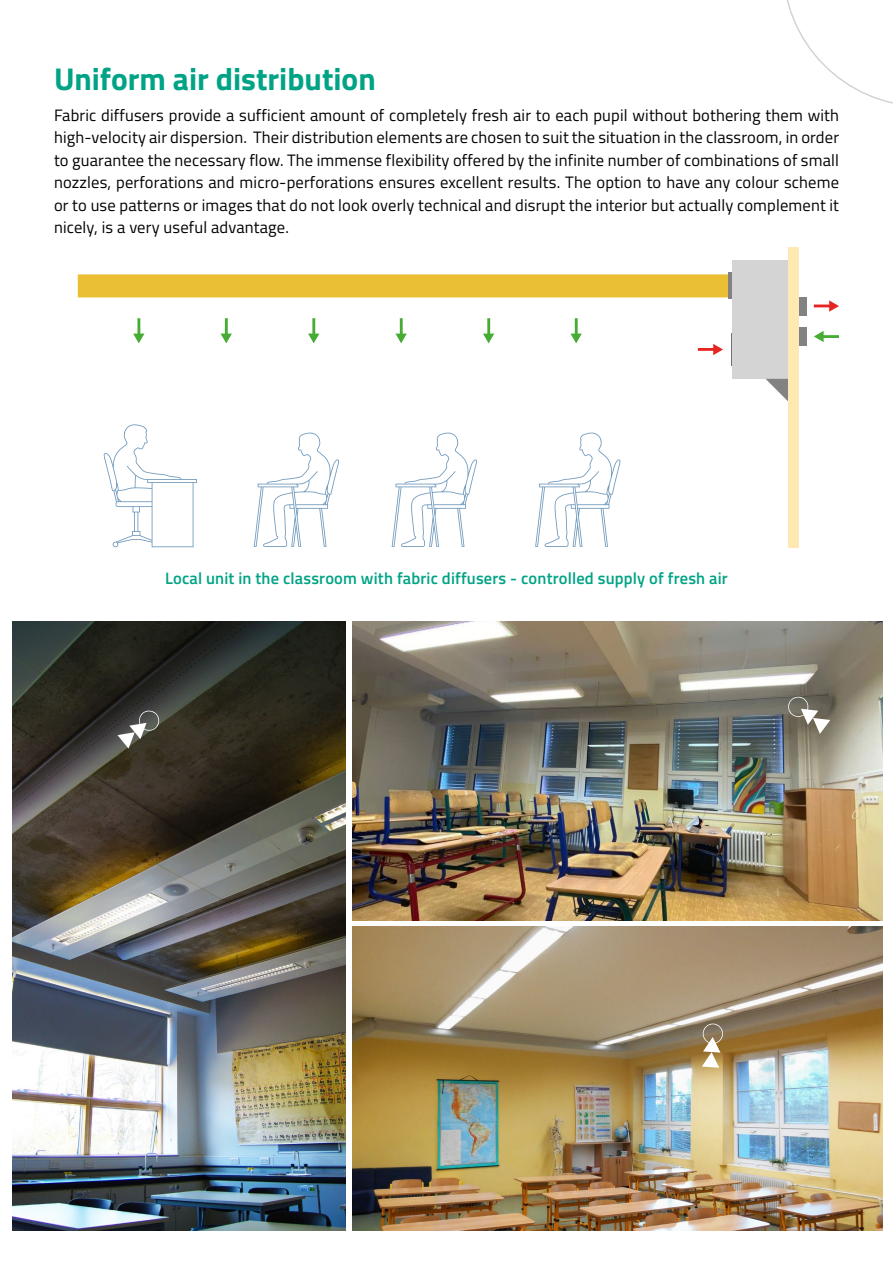
<style>
.page{position:relative;width:893px;height:1263px;background:#fff}
.page>*{position:absolute;margin:0;border:0;box-sizing:border-box;transform-origin:0 0}
.t1{font:700 31.5px "Titillium Web";color:#00a385}
.t2{font:16.5px/22.5px "Titillium Web";letter-spacing:.01em;color:#010202;text-align:justify}
.t3{font:600 16.5px "Titillium Web";letter-spacing:.01em;color:#00a385}
</style>
<div class="page">
<img style="left:13px;top:621px;width:332px;height:609px">
<img style="left:353px;top:926px;width:529px;height:304px">
<img style="left:353px;top:621px;width:529px;height:299px">
<div style="left:78px;top:274px;width:650px;height:23px;background:#ebbf33"></div>
<div style="left:732px;top:260px;width:56px;height:119px;background:#d5d4d4"></div>
<hr style="left:728px;top:273px;width:4px;height:26px;background:#828282">
<svg style="left:698px;top:344px;width:25px;height:11px"></svg>
<svg style="left:814px;top:300px;width:25px;height:12px"></svg>
<svg style="left:814px;top:331px;width:25px;height:11px"></svg>
<svg style="left:254px;top:433px;width:85px;height:114px"></svg>
<svg style="left:392px;top:433px;width:85px;height:114px"></svg>
<svg style="left:535px;top:433px;width:86px;height:114px"></svg>
<svg style="left:103px;top:424px;width:94px;height:123px"></svg>
<svg style="left:731px;top:334px;width:1px;height:31px"></svg>
<div style="left:788px;top:297px;width:19px;height:18px;background:#828282"></div>
<div style="left:788px;top:327px;width:19px;height:19px;background:#828282"></div>
<svg style="left:133px;top:318px;width:11px;height:25px"></svg>
<svg style="left:221px;top:318px;width:11px;height:25px"></svg>
<svg style="left:308px;top:318px;width:11px;height:25px"></svg>
<svg style="left:395px;top:318px;width:12px;height:25px"></svg>
<svg style="left:483px;top:318px;width:11px;height:25px"></svg>
<svg style="left:570px;top:318px;width:12px;height:25px"></svg>
<svg style="left:766px;top:379px;width:22px;height:22px"></svg>
<div style="left:788px;top:247px;width:11px;height:300px;background:#fde9b1"></div>
<svg style="left:786px;top:0;width:107px;height:104px"></svg>
<svg style="left:787px;top:695px;width:43px;height:39px;background:#878276"></svg>
<svg style="left:702px;top:1023px;width:21px;height:45px"></svg>
<svg style="left:117px;top:709px;width:43px;height:40px;background:#65645f"></svg>
<h1 class="t1" style="left:54px;top:55px;width:323px">Uniform air distribution</h1>
<p class="t2" style="left:54px;top:103px;width:787px">Fabric diffusers provide a sufficient amount of completely fresh air to each pupil without bothering them with high-velocity air dispersion. Their distribution elements are chosen to suit the situation in the classroom, in order to guarantee the necessary flow. The immense flexibility offered by the infinite number of combinations of small nozzles, perforations and micro-perforations ensures excellent results. The option to have any colour scheme or to use patterns or images that do not look overly technical and disrupt the interior but actually complement it nicely, is a very useful advantage.</p>
<p class="t3" style="left:165px;top:566px;width:564px">Local unit in the classroom with fabric diffusers - controlled supply of fresh air</p>
</div>
